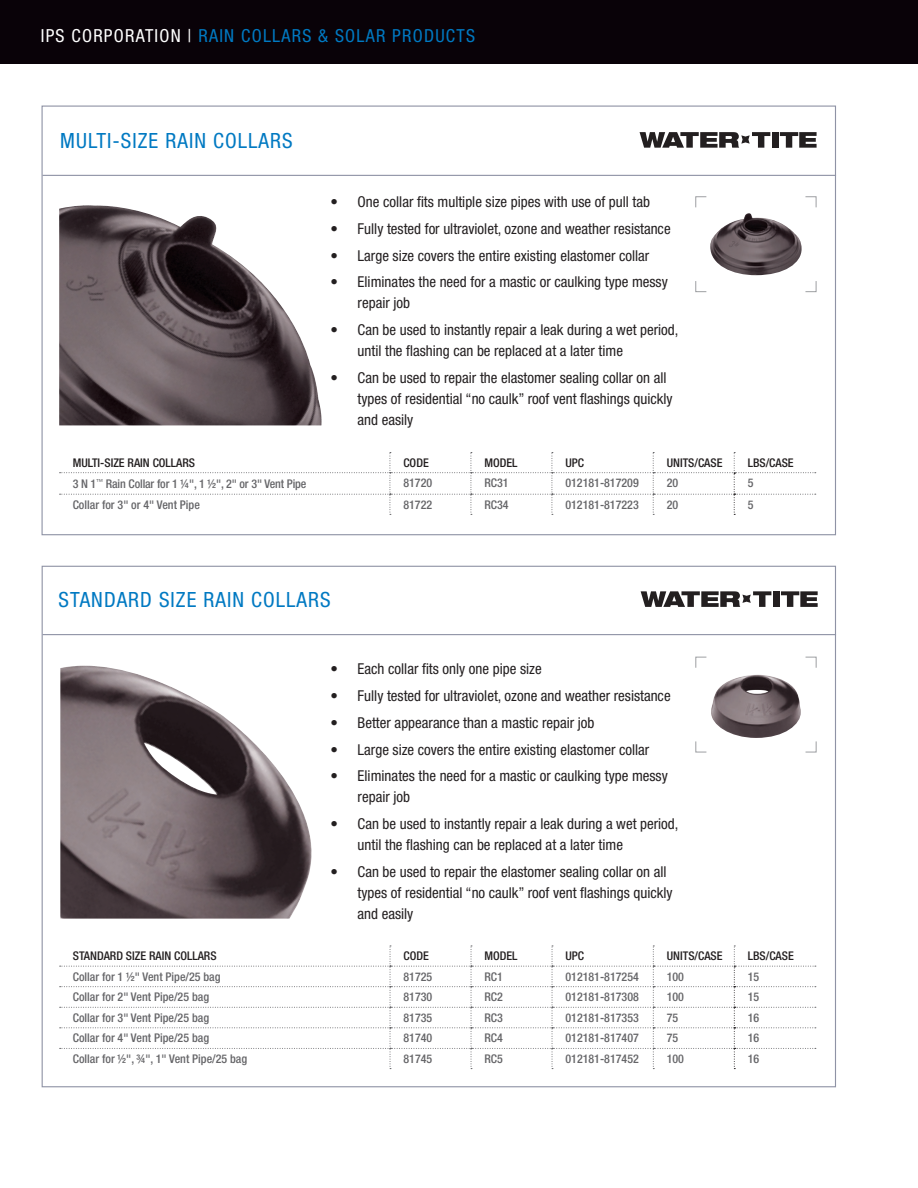
<style>
.page{position:relative;width:918px;height:1188px;background:#fff}
.page>*{position:absolute;margin:0;border:0;box-sizing:border-box;transform-origin:0 0}
.t1{font:condensed 21px "Helvetica Neue LT Std";letter-spacing:.05em;color:#0079c2}
.t2{font:condensed 18px "Helvetica Neue LT Std";letter-spacing:.07em;color:#0079c2}
.t3{font:condensed 15px/21px "Helvetica Neue LT Std";color:#231f20}
.t4{font:500 condensed 12px "Helvetica Neue LT Std";color:#656568}
.t5{font:500 condensed 12px "Helvetica Neue LT Std";color:#231f20}
.s1{color:#fff}
</style>
<div class="page">
<img style="left:59px;top:205px;width:263px;height:220px">
<hr style="left:43px;top:634px;width:793px;height:1px;background:#8f93a5">
<hr style="left:42px;top:175px;width:794px;height:1px;background:#8f93a5">
<svg style="left:641px;top:591px;width:130px;height:16px"></svg>
<div style="left:773px;top:591px;width:6px;height:16px;background:#231f20"></div>
<svg style="left:781px;top:591px;width:37px;height:16px"></svg>
<svg style="left:640px;top:132px;width:130px;height:16px"></svg>
<div style="left:772px;top:132px;width:6px;height:16px;background:#231f20"></div>
<svg style="left:780px;top:132px;width:37px;height:16px"></svg>
<img style="left:60px;top:666px;width:252px;height:253px">
<svg style="left:60px;top:946px;width:756px;height:123px"></svg>
<svg style="left:60px;top:452px;width:756px;height:63px"></svg>
<img style="left:710px;top:213px;width:92px;height:62px">
<svg style="left:695px;top:196px;width:12px;height:12px"></svg>
<svg style="left:805px;top:281px;width:12px;height:12px"></svg>
<svg style="left:695px;top:281px;width:12px;height:12px"></svg>
<svg style="left:805px;top:196px;width:12px;height:12px"></svg>
<img style="left:711px;top:675px;width:90px;height:63px">
<svg style="left:695px;top:656px;width:12px;height:12px"></svg>
<svg style="left:805px;top:741px;width:12px;height:12px"></svg>
<svg style="left:695px;top:741px;width:12px;height:12px"></svg>
<svg style="left:805px;top:656px;width:12px;height:12px"></svg>
<div style="left:0;top:0;width:918px;height:64px;background:#090208"></div>
<p class="t2" style="left:41px;top:25px;width:434px"><span class="s1">IPS CORPORATION |</span> RAIN CO LLARS &amp; Solar Products</p>
<h1 class="t1" style="left:60px;top:128px;width:234px">MULTI-SIZE RAIN COLLARS</h1>
<p class="t3" style="left:331px;top:191px;width:321px">• One collar fits multiple size pipes with use of pull tab</p>
<p class="t3" style="left:331px;top:218px;width:342px">• Fully tested for ultraviolet, ozone and weather resistance</p>
<p class="t3" style="left:331px;top:245px;width:320px">• Large size covers the entire existing elastomer collar</p>
<p class="t3" style="left:358px;top:271px;width:312px;text-indent:-27px">• Eliminates the need for a mastic or caulking type messy repair job</p>
<p class="t3" style="left:358px;top:319px;width:322px;text-indent:-27px">• Can be used to instantly repair a leak during a wet period, until the flashing can be replaced at a later time</p>
<p class="t3" style="left:358px;top:367px;width:317px;text-indent:-27px">• Can be used to repair the elastomer sealing collar on all types of residential “no caulk” roof vent flashings quickly and easily</p>
<p class="t5" style="left:73px;top:455px;width:124px">MULTI-SIZE RAIN COLLARS</p>
<p class="t5" style="left:403px;top:455px;width:27px">CODE</p>
<p class="t5" style="left:484px;top:455px;width:35px">MODEL</p>
<p class="t5" style="left:565px;top:455px;width:20px">UPC</p>
<p class="t5" style="left:667px;top:455px;width:57px">UNITS/CASE</p>
<p class="t5" style="left:748px;top:455px;width:48px">LBS/CASE</p>
<p class="t4" style="left:73px;top:477px;width:235px">3 N 1<sup>™</sup> Rain Collar for 1 ¼", 1 ½", 2" or 3" Vent Pipe</p>
<p class="t4" style="left:403px;top:476px;width:30px">81720</p>
<p class="t4" style="left:484px;top:476px;width:26px">RC31</p>
<p class="t4" style="left:565px;top:476px;width:75px">012181-817209</p>
<p class="t4" style="left:667px;top:476px;width:13px">20</p>
<p class="t4" style="left:748px;top:476px;width:7px">5</p>
<p class="t4" style="left:73px;top:497px;width:129px">Collar for 3" or 4" Vent Pipe</p>
<p class="t4" style="left:403px;top:497px;width:30px">81722</p>
<p class="t4" style="left:484px;top:497px;width:26px">RC34</p>
<p class="t4" style="left:565px;top:497px;width:75px">012181-817223</p>
<p class="t4" style="left:667px;top:497px;width:13px">20</p>
<p class="t4" style="left:748px;top:497px;width:7px">5</p>
<h1 class="t1" style="left:59px;top:588px;width:274px">STANDARD SIZE RAIN CO LLARS</h1>
<p class="t3" style="left:331px;top:659px;width:213px">• Each collar fits only one pipe size</p>
<p class="t3" style="left:331px;top:685px;width:342px">• Fully tested for ultraviolet, ozone and weather resistance</p>
<p class="t3" style="left:331px;top:712px;width:265px">• Better appearance than a mastic repair job</p>
<p class="t3" style="left:331px;top:739px;width:320px">• Large size covers the entire existing elastomer collar</p>
<p class="t3" style="left:358px;top:765px;width:312px;text-indent:-27px">• Eliminates the need for a mastic or caulking type messy repair job</p>
<p class="t3" style="left:358px;top:813px;width:322px;text-indent:-27px">• Can be used to instantly repair a leak during a wet period, until the flashing can be replaced at a later time</p>
<p class="t3" style="left:358px;top:861px;width:317px;text-indent:-27px">• Can be used to repair the elastomer sealing collar on all types of residential “no caulk” roof vent flashings quickly and easily</p>
<p class="t5" style="left:73px;top:949px;width:145px">STANDARD SIZE RAIN COLLARS</p>
<p class="t5" style="left:404px;top:949px;width:27px">CODE</p>
<p class="t5" style="left:485px;top:949px;width:35px">MODEL</p>
<p class="t5" style="left:566px;top:949px;width:20px">UPC</p>
<p class="t5" style="left:667px;top:949px;width:57px">UNITS/CASE</p>
<p class="t5" style="left:748px;top:949px;width:48px">LBS/CASE</p>
<p class="t4" style="left:73px;top:969px;width:149px">Collar for 1 ½" Vent Pipe/25 bag</p>
<p class="t4" style="left:404px;top:969px;width:30px">81725</p>
<p class="t4" style="left:485px;top:969px;width:20px">RC1</p>
<p class="t4" style="left:566px;top:969px;width:75px">012181-817254</p>
<p class="t4" style="left:667px;top:969px;width:19px">100</p>
<p class="t4" style="left:748px;top:969px;width:13px">15</p>
<p class="t4" style="left:73px;top:990px;width:138px">Collar for 2" Vent Pipe/25 bag</p>
<p class="t4" style="left:404px;top:990px;width:30px">81730</p>
<p class="t4" style="left:485px;top:990px;width:20px">RC2</p>
<p class="t4" style="left:566px;top:990px;width:75px">012181-817308</p>
<p class="t4" style="left:667px;top:990px;width:19px">100</p>
<p class="t4" style="left:748px;top:990px;width:13px">15</p>
<p class="t4" style="left:73px;top:1010px;width:138px">Collar for 3" Vent Pipe/25 bag</p>
<p class="t4" style="left:404px;top:1010px;width:30px">81735</p>
<p class="t4" style="left:485px;top:1010px;width:20px">RC3</p>
<p class="t4" style="left:566px;top:1010px;width:75px">012181-817353</p>
<p class="t4" style="left:667px;top:1010px;width:13px">75</p>
<p class="t4" style="left:748px;top:1010px;width:13px">16</p>
<p class="t4" style="left:73px;top:1031px;width:138px">Collar for 4" Vent Pipe/25 bag</p>
<p class="t4" style="left:404px;top:1031px;width:30px">81740</p>
<p class="t4" style="left:485px;top:1031px;width:20px">RC4</p>
<p class="t4" style="left:566px;top:1031px;width:75px">012181-817407</p>
<p class="t4" style="left:667px;top:1031px;width:13px">75</p>
<p class="t4" style="left:748px;top:1031px;width:13px">16</p>
<p class="t4" style="left:73px;top:1052px;width:176px">Collar for ½", ¾", 1" Vent Pipe/25 bag</p>
<p class="t4" style="left:404px;top:1052px;width:30px">81745</p>
<p class="t4" style="left:485px;top:1052px;width:20px">RC5</p>
<p class="t4" style="left:566px;top:1052px;width:75px">012181-817452</p>
<p class="t4" style="left:667px;top:1052px;width:19px">100</p>
<p class="t4" style="left:748px;top:1052px;width:13px">16</p>
</div>
